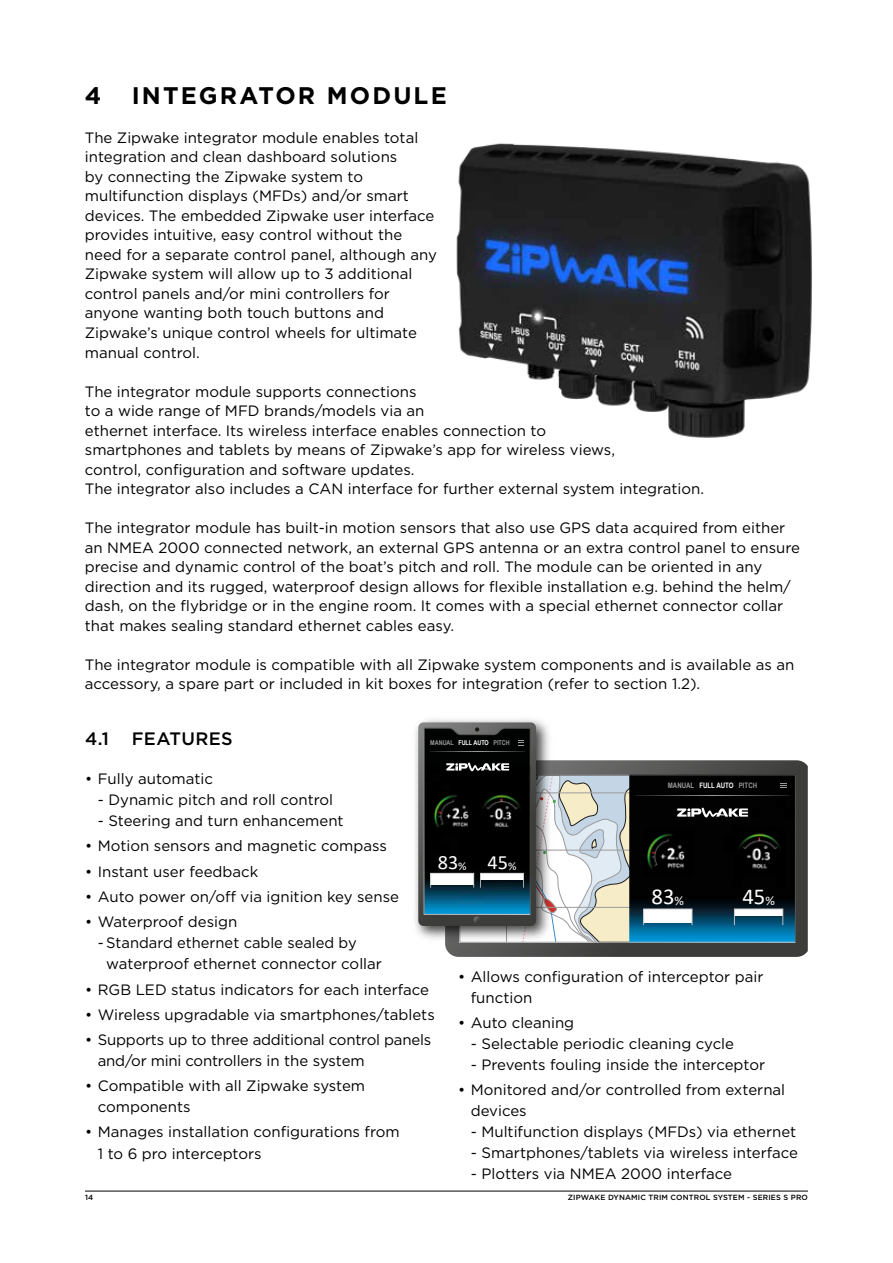
<style>
.page{position:relative;width:893px;height:1263px;background:#fff}
.page>*{position:absolute;margin:0;border:0;box-sizing:border-box;transform-origin:0 0}
.t1{font:700 24px "Gotham";letter-spacing:.09em;color:#000}
.t2{font:22.8px "Calibri";color:#fff}
.t3{font:20.25px "Calibri";color:#fff}
.t4{font:500 18px "Gotham";letter-spacing:.02em;color:#000}
.t5{font:15px/19.5px "Gotham";color:#000}
.t6{font:500 7.5px "Gotham";letter-spacing:.02em;color:#000}
.t7{font:700 7.5px "Arial Narrow";color:#9c9b9b}
.t8{font:700 6.6px "Arial Narrow";color:#9c9b9b}
.s1{color:#fff}
.s2{font-size:11.85px}
.s3{font-size:13.2px}
</style>
<div class="page">
<hr style="left:85px;top:1191px;width:723px;height:1px;background:#000">
<img style="left:456px;top:143px;width:356px;height:295px">
<svg style="left:445px;top:760px;width:363px;height:197px;background:#454544"></svg>
<svg style="left:787px;top:774px;width:9px;height:169px;background:#0d1d24"></svg>
<img style="left:415px;top:719px;width:140px;height:227px">
<svg style="left:418px;top:722px;width:369px;height:221px"></svg>
<h1 class="t1" style="left:85px;top:80px;width:18px">4</h1>
<h1 class="t1" style="left:132px;top:80px;width:317px">INTEGRATOR MODULE</h1>
<p class="t5" style="left:85px;top:128px;width:354px">The Zipwake integrator module enables total integration and clean dashboard solutions<br>by connecting the Zipwake system to multifunction displays (MFDs) and/or smart devices. The embedded Zipwake user interface provides intuitive, easy control without the need for a separate control panel, although any Zipwake system will allow up to 3 additional control panels and/or mini controllers for anyone wanting both touch buttons and Zipwake’s unique control wheels for ultimate manual control.</p>
<p class="t5" style="left:85px;top:381px;width:621px">The integrator module supports connections<br>to a wide range of MFD brands/models via an<br>ethernet interface. Its wireless interface enables connection to<br>smartphones and tablets by means of Zipwake’s app for wireless views,<br>control, configuration and software updates.<br>The integrator also includes a CAN interface for further external system integration.</p>
<p class="t5" style="left:85px;top:518px;width:717px">The integrator module has built-in motion sensors that also use GPS data acquired from either an NMEA 2000 connected network, an external GPS antenna or an extra control panel to ensure precise and dynamic control of the boat’s pitch and roll. The module can be oriented in any direction and its rugged, waterproof design allows for flexible installation e.g. behind the helm/ dash, on the flybridge or in the engine room. It comes with a special ethernet connector collar that makes sealing standard ethernet cables easy.</p>
<p class="t5" style="left:85px;top:654px;width:711px">The integrator module is compatible with all Zipwake system components and is available as an accessory, a spare part or included in kit boxes for integration (refer to section 1.2).</p>
<p class="t4" style="left:85px;top:727px;width:26px">4.1</p>
<p class="t4" style="left:132px;top:727px;width:102px">FEATURES</p>
<p class="t5" style="left:85px;top:769px;width:129px">• Fully automatic</p>
<p class="t5" style="left:98px;top:790px;width:237px">- Dynamic pitch and roll control</p>
<p class="t5" style="left:98px;top:811px;width:247px">- Steering and turn enhancement</p>
<p class="t5" style="left:85px;top:836px;width:303px">• Motion sensors and magnetic compass</p>
<p class="t5" style="left:85px;top:861px;width:175px">• Instant user feedback</p>
<p class="t5" style="left:85px;top:886px;width:315px">• Auto power on/off via ignition key sense</p>
<p class="t5" style="left:85px;top:912px;width:154px">• Waterproof design</p>
<p class="t5" style="left:106px;top:932px;width:277px;line-height:21px;text-indent:-9px">- Standard ethernet cable sealed by waterproof ethernet connector collar</p>
<p class="t5" style="left:85px;top:979px;width:345px">• RGB LED status indicators for each interface</p>
<p class="t5" style="left:85px;top:1004px;width:351px">• Wireless upgradable via smartphones/tablets</p>
<p class="t5" style="left:98px;top:1029px;width:335px;line-height:21px;text-indent:-13px">• Supports up to three additional control panels and/or mini controllers in the system</p>
<p class="t5" style="left:98px;top:1075px;width:269px;line-height:21px;text-indent:-13px">• Compatible with all Zipwake system components</p>
<p class="t5" style="left:98px;top:1121px;width:303px;line-height:21px;text-indent:-13px">• Manages installation configurations from<br>1 to 6 pro interceptors</p>
<p class="t8" style="left:430px;top:738px;width:81px">MANUAL <span class="s1">FULL AUTO</span> PITCH</p>
<p class="t7" style="left:668px;top:780px;width:91px">MANUAL <span class="s1">FULL AUTO</span> PITCH</p>
<h3 class="t3" style="left:438px;top:848px;width:80px">83<span class="s2">%</span> 45<span class="s2">%</span></h3>
<h2 class="t2" style="left:652px;top:880px;width:34px">83<span class="s3">%</span></h2>
<h2 class="t2" style="left:742px;top:880px;width:34px">45<span class="s3">%</span></h2>
<p class="t5" style="left:471px;top:965px;width:294px;line-height:21px;text-indent:-13px">• Allows configuration of interceptor pair function</p>
<p class="t5" style="left:458px;top:1012px;width:118px">• Auto cleaning</p>
<p class="t5" style="left:471px;top:1033px;width:265px">- Selectable periodic cleaning cycle</p>
<p class="t5" style="left:471px;top:1054px;width:296px">- Prevents fouling inside the interceptor</p>
<p class="t5" style="left:471px;top:1079px;width:316px;line-height:21px;text-indent:-13px">• Monitored and/or controlled from external devices</p>
<p class="t5" style="left:471px;top:1122px;width:327px">- Multifunction displays (MFDs) via ethernet</p>
<p class="t5" style="left:471px;top:1143px;width:329px">- Smartphones/tablets via wireless interface</p>
<p class="t5" style="left:471px;top:1164px;width:263px">- Plotters via NMEA 2000 interface</p>
<p class="t6" style="left:85px;top:1193px;width:10px">14</p>
<p class="t6" style="left:568px;top:1193px;width:242px">ZIPWAKE DYNAMIC TRIM CONTROL SYSTEM - SERIES S PRO</p>
</div>
